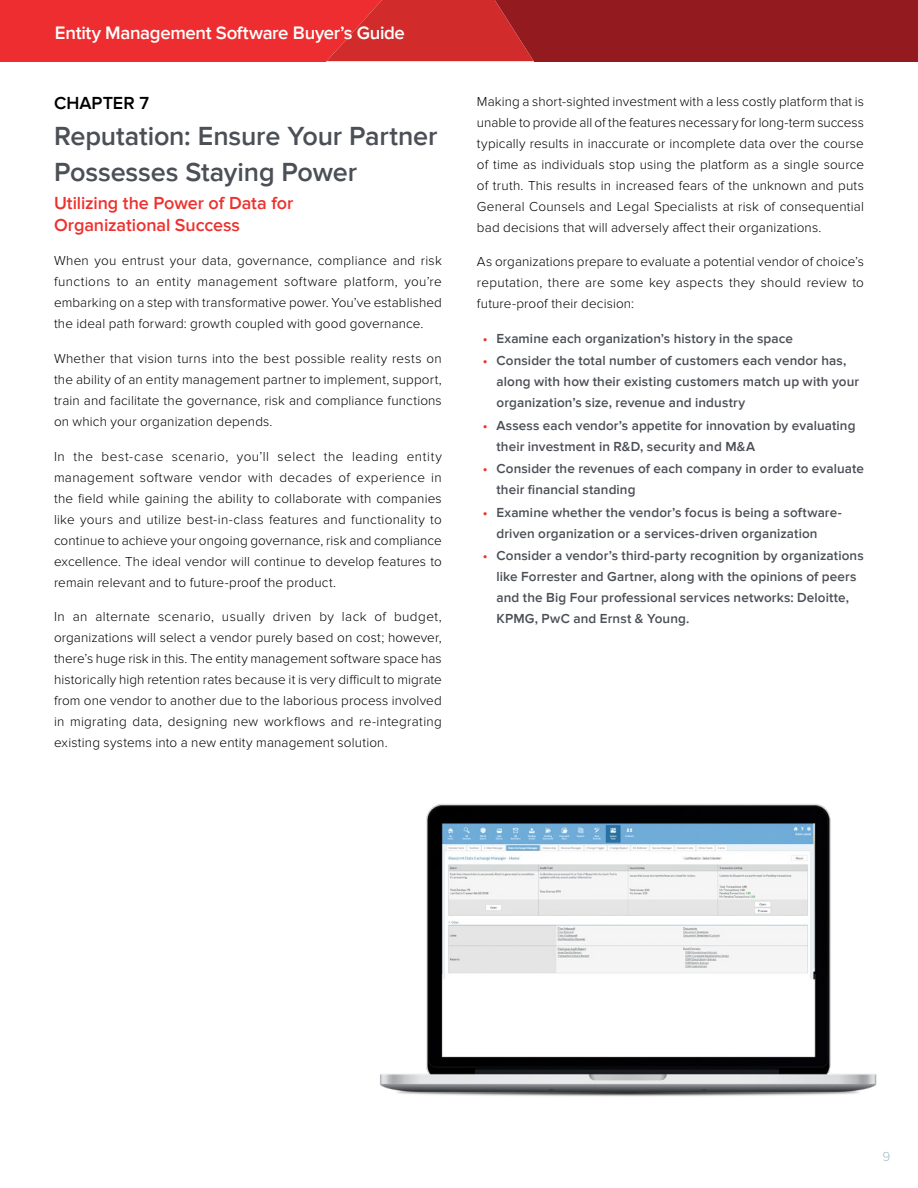
<style>
.page{position:relative;width:918px;height:1188px;background:#fff}
.page>*{position:absolute;margin:0;border:0;box-sizing:border-box;transform-origin:0 0}
.t1{font:600 27px/36px "Proxima Nova";letter-spacing:-.005em;color:#4b4f56}
.t2{font:600 18.6px "Proxima Nova";letter-spacing:-.02em;color:#fff}
.t3{font:600 18px/21.6px "Proxima Nova";letter-spacing:-.005em;color:#ee312e}
.t4{font:600 18px "Proxima Nova";letter-spacing:.005em;color:#000}
.t5{font:300 13.5px/21px "Proxima Nova";letter-spacing:.01em;color:#000;text-align:justify}
.t6{font:600 13.5px/21px "Proxima Nova";letter-spacing:.01em;color:#4b4f56}
.t7{font:300 13.5px "Proxima Nova";color:#a4bcc4}
.s1{color:#ee312e}
</style>
<div class="page">
<svg style="left:0;top:0;width:918px;height:61px;background:#c02426"></svg>
<img style="left:380px;top:804px;width:497px;height:293px">
<h2 class="t2" style="left:55px;top:22px;width:352px">Entity Management Software Buyer’s Guide</h2>
<h3 class="t4" style="left:54px;top:93px;width:97px">CHAPTER 7</h3>
<h1 class="t1" style="left:54px;top:119px;width:385px">Reputation: Ensure Your Partner<br>Possesses Staying Power</h1>
<h3 class="t3" style="left:54px;top:193px;width:241px">Utilizing the Power of Data for<br>Organizational Success</h3>
<p class="t5" style="left:54px;top:251px;width:389px">When you entrust your data, governance, compliance and risk functions to an entity management software platform, you’re embarking on a step with transformative power. You’ve established the ideal path forward: growth coupled with good governance.</p>
<p class="t5" style="left:54px;top:348px;width:389px">Whether that vision turns into the best possible reality rests on the ability of an entity management partner to implement, support, train and facilitate the governance, risk and compliance functions on which your organization depends.</p>
<p class="t5" style="left:54px;top:446px;width:389px">In the best-case scenario, you’ll select the leading entity management software vendor with decades of experience in the field while gaining the ability to collaborate with companies like yours and utilize best-in-class features and functionality to continue to achieve your ongoing governance, risk and compliance excellence. The ideal vendor will continue to develop features to remain relevant and to future-proof the product.</p>
<p class="t5" style="left:54px;top:606px;width:389px">In an alternate scenario, usually driven by lack of budget, organizations will select a vendor purely based on cost; however, there’s huge risk in this. The entity management software space has historically high retention rates because it is very difficult to migrate from one vendor to another due to the laborious process involved in migrating data, designing new workflows and re-integrating existing systems into a new entity management solution.</p>
<p class="t5" style="left:477px;top:91px;width:389px">Making a short-sighted investment with a less costly platform that is unable to provide all of the features necessary for long-term success typically results in inaccurate or incomplete data over the course of time as individuals stop using the platform as a single source of truth. This results in increased fears of the unknown and puts General Counsels and Legal Specialists at risk of consequential bad decisions that will adversely affect their organizations.</p>
<p class="t5" style="left:477px;top:251px;width:389px">As organizations prepare to evaluate a potential vendor of choice’s reputation, there are some key aspects they should review to future-proof their decision:</p>
<p class="t6" style="left:483px;top:328px;width:312px"><span class="s1">•</span> Examine each organization’s history in the space</p>
<p class="t6" style="left:496px;top:350px;width:364px;text-indent:-14px"><span class="s1">•</span> Consider the total number of customers each vendor has, along with how their existing customers match up with your organization’s size, revenue and industry</p>
<p class="t6" style="left:496px;top:415px;width:361px;text-indent:-14px"><span class="s1">•</span> Assess each vendor’s appetite for innovation by evaluating their investment in R&amp;D, security and M&amp;A</p>
<p class="t6" style="left:496px;top:458px;width:369px;text-indent:-14px"><span class="s1">•</span> Consider the revenues of each company in order to evaluate their financial standing</p>
<p class="t6" style="left:496px;top:502px;width:347px;text-indent:-14px"><span class="s1">•</span> Examine whether the vendor’s focus is being a software&shy;driven organization or a services-driven organization</p>
<p class="t6" style="left:496px;top:545px;width:369px;text-indent:-14px"><span class="s1">•</span> Consider a vendor’s third-party recognition by organizations like Forrester and Gartner, along with the opinions of peers and the Big Four professional services networks: Deloitte, KPMG, PwC and Ernst &amp; Young.</p>
<p class="t7" style="left:883px;top:1149px;width:9px">9</p>
</div>
